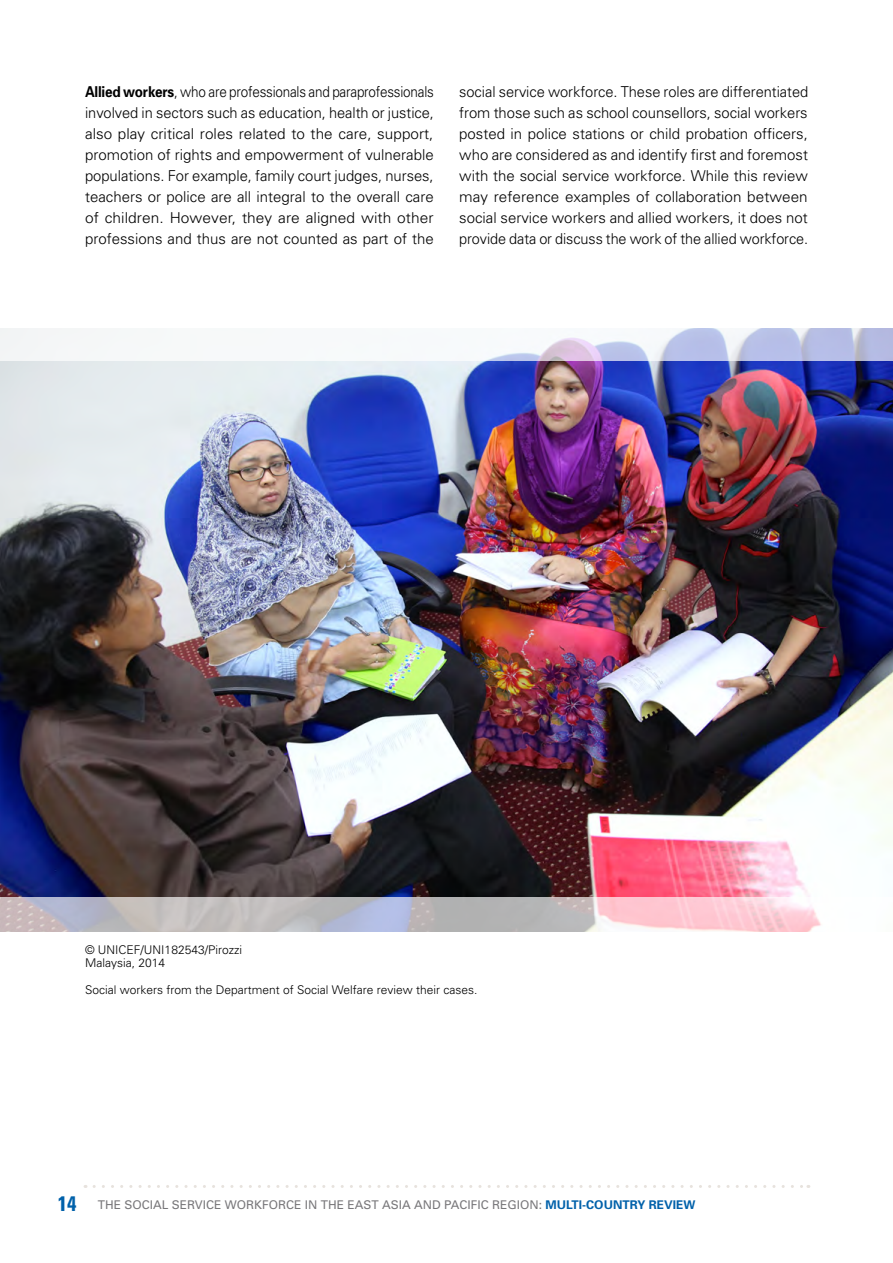
<style>
.page{position:relative;width:893px;height:1263px;background:#fff}
.page>*{position:absolute;margin:0;border:0;box-sizing:border-box;transform-origin:0 0}
.t1{font:300 15px/21px "Univers";color:#000;text-align:justify;scale:.9 1}
.t2{font:300 15px/21px "Univers";color:#000;text-align:justify}
.t3{font:300 12px/13.2px "Univers";color:#000}
.t4{font:12px "Univers";color:#78777a}
.s1{font-weight:700}
.s2{font-weight:700;font-stretch:condensed;font-size:21px;color:#0061aa}
.s3{font-weight:700;color:#0061aa}
</style>
<div class="page">
<svg style="left:94px;top:1185px;width:715px;height:3px"></svg>
<img style="left:0;top:361px;width:893px;height:537px">
<svg style="left:0;top:328px;width:893px;height:33px;fill:#f6f8f9"></svg>
<svg style="left:0;top:898px;width:821px;height:34px;background:#cdc0c6"></svg>
<p class="t1" style="left:85px;top:81px;width:389px"><span class="s1">Allied workers</span>, who are professionals and paraprofessionals involved in sectors such as education, health or justice, also play critical roles related to the care, support, promotion of rights and empowerment of vulnerable populations. For example, family court judges, nurses, teachers or police are all integral to the overall care of children. However, they are aligned with other professions and thus are not counted as part of the</p>
<p class="t2" style="left:459px;top:81px;width:350px">social service workforce. These roles are differentiated from those such as school counsellors, social workers posted in police stations or child probation officers, who are considered as and identify first and foremost with the social service workforce. While this review may reference examples of collaboration between social service workers and allied workers, it does not provide data or discuss the work of the allied workforce.</p>
<p class="t3" style="left:85px;top:943px;width:158px">© UNICEF/UNI182543/Pirozzi<br>Malaysia, 2014</p>
<p class="t3" style="left:85px;top:982px;width:394px">Social workers from the Department of Social Welfare review their cases.</p>
<p class="t4" style="left:58px;top:1197px;width:639px"><span class="s2">14</span> THE SOCIAL SERVICE WORKFORCE IN THE EAST ASIA AND PACIFIC REGION: <span class="s3">MULTI-COUNTRY REVIEW</span></p>
</div>
